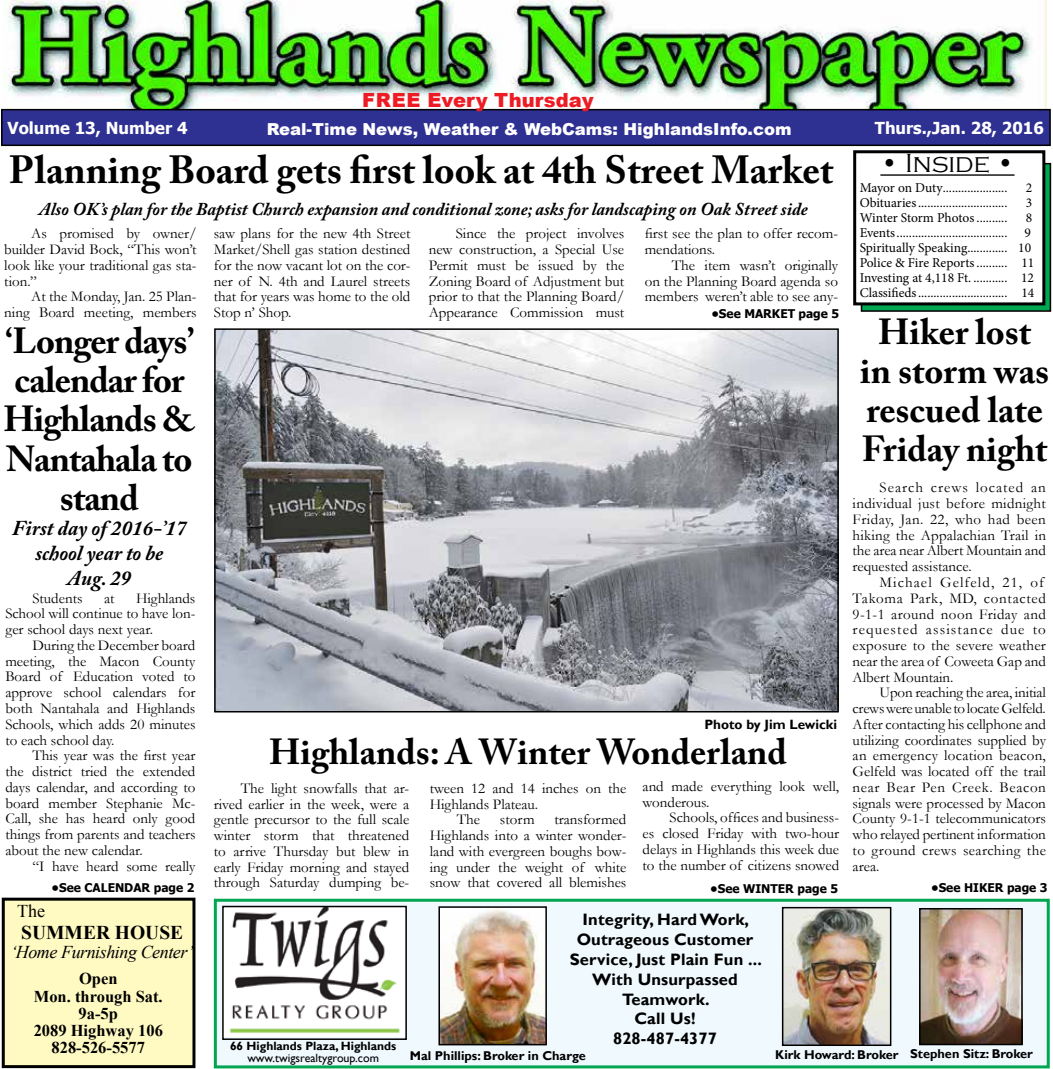
<style>
.page{position:relative;width:1053px;height:1069px;background:#fff}
.page>*{position:absolute;margin:0;border:0;box-sizing:border-box;transform-origin:0 0}
.t1{font:700 39px "Adobe Caslon Pro";color:#000}
.t2{font:700 36px/39px "Adobe Caslon Pro";color:#000;text-align:center}
.t3{font:700 36px/39px "Adobe Caslon Pro";letter-spacing:-.025em;color:#000;text-align:center}
.t4{font:300 27px "Copperplate Gothic";color:#000}
.t5{font:italic 700 21px/25.2px "Adobe Caslon Pro";color:#000;text-align:center}
.t6{font:900 19.5px "Arial";color:#ed1c24}
.t7{font:700 19.5px "Times New Roman";color:#000}
.t8{font:italic 700 18px "Adobe Caslon Pro";color:#000}
.t9{font:italic 18px "Times New Roman";letter-spacing:-.025em;color:#000}
.t10{font:18px "Times New Roman";color:#000}
.t11{font:700 16.5px/19.8px "Gill Sans";letter-spacing:.01em;color:#000;text-align:center}
.t12{font:700 16.5px/17.2px "Times New Roman";color:#000;text-align:center}
.t13{font:900 16.5px "Arial";color:#fff}
.t14{font:700 16.5px "Tahoma";color:#fff}
.t15{font:15px/15.8px "Garamond";color:#000;text-align:justify}
.t16{font:15px/15.8px "Garamond";letter-spacing:.025em;color:#000}
.t17{font:13.5px/15px "Minion Pro";color:#000}
.t18{font:700 13.5px "Gill Sans";color:#000}
.t19{font:700 12.75px "Gill Sans";color:#000}
.t20{font:700 12px "Tahoma";color:#000}
.t21{font:700 12px "Gill Sans";color:#000}
.t22{font:12px "Gill Sans";color:#000}
</style>
<div class="page">
<img style="left:2px;top:0;width:1044px;height:109px">
<div style="left:2px;top:110px;width:1048px;height:35px;background:#2e3092"></div>
<div style="left:1px;top:109px;width:1050px;height:37px;border:2px solid #000"></div>
<div style="left:862px;top:164px;width:188px;height:147px;background:linear-gradient(to right,#00a651,#00a651)"></div>
<div style="left:861px;top:163px;width:190px;height:149px;border:2px solid #000"></div>
<div style="left:855px;top:152px;width:189px;height:152px;background:#fff"></div>
<div style="left:853px;top:150px;width:192px;height:155px;border:3px solid #000"></div>
<hr style="left:880px;top:174px;width:135px;height:2px;background:#000">
<div style="left:3px;top:898px;width:191px;height:168px;background:#fffac2"></div>
<div style="left:2px;top:897px;width:193px;height:170px;border:3px solid #000"></div>
<div style="left:215px;top:900px;width:833px;height:166px;background:#eff9fe"></div>
<div style="left:214px;top:898px;width:836px;height:170px;border:3px solid #00a651"></div>
<img style="left:225px;top:908px;width:179px;height:127px">
<div style="left:222px;top:905px;width:185px;height:134px;border:2px solid #000"></div>
<img style="left:785px;top:909px;width:103px;height:133px">
<div style="left:782px;top:906px;width:109px;height:139px;border:2px solid #000"></div>
<img style="left:922px;top:910px;width:98px;height:131px">
<div style="left:919px;top:907px;width:104px;height:137px;border:2px solid #000"></div>
<img style="left:441px;top:909px;width:103px;height:133px">
<div style="left:438px;top:906px;width:109px;height:139px;border:2px solid #000"></div>
<img style="left:217px;top:331px;width:619px;height:378px">
<div style="left:214px;top:328px;width:625px;height:384px;border:2px solid #000"></div>
<h3 class="t6" style="left:362px;top:86px;width:233px">FREE Every Thursday</h3>
<p class="t14" style="left:8px;top:117px;width:182px">Volume 13, Number 4</p>
<p class="t13" style="left:267px;top:117px;width:526px">Real-Time News, Weather &amp; WebCams: HighlandsInfo.com</p>
<p class="t14" style="left:875px;top:116px;width:170px">Thurs.,Jan. 28, 2016</p>
<h1 class="t1" style="left:9px;top:146px;width:826px">Planning Board gets first look at 4th Street Market</h1>
<p class="t8" style="left:39px;top:198px;width:770px">Also OK’s plan for the Baptist Church expansion and conditional zone; asks for landscaping on Oak Street side</p>
<p class="t15" style="left:4px;top:225px;width:194px;text-indent:27px">As promised by owner/ builder David Bock, “This won’t look like your traditional gas sta&shy;tion.”</p>
<p class="t15" style="left:4px;top:288px;width:194px;text-align:right">At the Monday, Jan. 25 Plan&shy;ning Board meeting, members</p>
<h3 class="t4" style="left:880px;top:149px;width:136px">• Inside •</h3>
<p class="t17" style="left:860px;top:180px;width:149px">Mayor on Duty.....................</p>
<p class="t17" style="left:1026px;top:180px;width:8px">2</p>
<p class="t17" style="left:860px;top:195px;width:149px">Obituaries.............................</p>
<p class="t17" style="left:1026px;top:195px;width:8px">3</p>
<p class="t17" style="left:860px;top:210px;width:149px">Winter Storm Photos ..........</p>
<p class="t17" style="left:1026px;top:210px;width:8px">8</p>
<p class="t17" style="left:860px;top:225px;width:149px">Events....................................</p>
<p class="t17" style="left:860px;top:225px;width:176px;text-indent:165px">9<br>Spiritually Speaking............. 10<br>Police &amp; Fire Reports .......... 11<br>Investing at 4,118 Ft. ........... 12<br>Classifieds............................. 14</p>
<p class="t15" style="left:214px;top:225px;width:198px">saw plans for the new 4th Street Market/Shell gas station destined for the now vacant lot on the cor&shy;ner of N. 4th and Laurel streets that for years was home to the old Stop n’ Shop.</p>
<p class="t15" style="left:429px;top:225px;width:197px;text-indent:27px">Since the project involves new construction, a Special Use Permit must be issued by the Zoning Board of Adjustment but prior to that the Planning Board/ Appearance Commission must</p>
<p class="t15" style="left:645px;top:225px;width:195px">first see the plan to offer recom&shy;mendations.</p>
<p class="t15" style="left:645px;top:257px;width:195px;text-indent:27px">The item wasn’t originally on the Planning Board agenda so members weren’t able to see any-</p>
<p class="t20" style="left:711px;top:305px;width:129px">•See MARKET page 5</p>
<h2 class="t2" style="left:860px;top:312px;width:190px">Hiker lost in storm was rescued late<br>Friday night</h2>
<h2 class="t3" style="left:3px;top:321px;width:193px">‘Longer days’ calendar for<br>Highlands &amp;<br>Nantahala to stand</h2>
<h3 class="t5" style="left:12px;top:515px;width:176px">First day of 2016-’17 school year to be<br>Aug. 29</h3>
<p class="t15" style="left:853px;top:479px;width:195px;text-indent:27px">Search crews located an individual just before midnight Friday, Jan. 22, who had been hiking the Appalachian Trail in the area near Albert Mountain and requested assistance.</p>
<p class="t16" style="left:853px;top:574px;width:195px;text-indent:27px">Michael Gelfeld, 21, of<br>Takoma Park, MD, contacted<br>9-1-1 around noon Friday and requested assistance due to exposure to the severe weather near the area of Coweeta Gap and<br>Albert Mountain.</p>
<p class="t15" style="left:853px;top:684px;width:195px;text-indent:27px">Upon reaching the area, initial crews were unable to locate Gelfeld.<br>After contacting his cellphone and utilizing coordinates supplied by an emergency location beacon, Gelfeld was located off the trail near Bear Pen Creek. Beacon signals were processed by Macon County 9-1-1 telecommunicators who relayed pertinent information to ground crews searching the area.</p>
<p class="t15" style="left:5px;top:589px;width:192px;text-indent:131px">Highlands School will continue to have lon&shy;ger school days next year.</p>
<p class="t15" style="left:5px;top:636px;width:192px;text-indent:27px">During the December board meeting, the Macon County Board of Education voted to approve school calendars for both Nantahala and Highlands Schools, which adds 20 minutes to each school day.</p>
<p class="t15" style="left:5px;top:747px;width:192px;text-indent:27px">This year was the first year the district tried the extended days calendar, and according to board member Stephanie Mc-Call, she has heard only good things from parents and teachers about the new calendar.</p>
<p class="t15" style="left:32px;top:857px;width:165px">“I have heard some really</p>
<p class="t15" style="left:32px;top:589px;width:52px">Students</p>
<p class="t15" style="left:104px;top:589px;width:12px">at</p>
<p class="t18" style="left:704px;top:715px;width:134px">Photo by Jim Lewicki</p>
<h2 class="t2" style="left:269px;top:732px;width:519px">Highlands: A Winter Wonderland</h2>
<p class="t15" style="left:643px;top:777px;width:198px">and made everything look well, wonderous.</p>
<p class="t15" style="left:643px;top:809px;width:198px;text-indent:27px">Schools, offices and business&shy;es closed Friday with two-hour delays in Highlands this week due to the number of citizens snowed</p>
<p class="t15" style="left:214px;top:779px;width:197px;text-indent:27px">The light snowfalls that ar&shy;rived earlier in the week, were a gentle precursor to the full scale winter storm that threatened to arrive Thursday but blew in early Friday morning and stayed through Saturday dumping be-</p>
<p class="t15" style="left:430px;top:779px;width:198px">tween 12 and 14 inches on the</p>
<p class="t15" style="left:430px;top:795px;width:110px">Highlands Plateau.</p>
<p class="t15" style="left:457px;top:811px;width:25px">The</p>
<p class="t15" style="left:500px;top:811px;width:36px">storm</p>
<p class="t15" style="left:430px;top:811px;width:198px;text-indent:125px">transformed Highlands into a winter wonder&shy;land with evergreen boughs bow&shy;ing under the weight of white snow that covered all blemishes</p>
<p class="t20" style="left:710px;top:879px;width:129px">•See WINTER page 5</p>
<p class="t20" style="left:931px;top:878px;width:118px">•See HIKER page 3</p>
<p class="t20" style="left:52px;top:878px;width:144px">•See CALENDAR page 2</p>
<p class="t10" style="left:17px;top:898px;width:29px">The</p>
<p class="t10" style="left:10px;top:905px;width:29px">The</p>
<h3 class="t7" style="left:21px;top:917px;width:163px">SUMMER HOUSE</h3>
<p class="t12" style="left:34px;top:969px;width:131px">Open<br>Mon. through Sat.<br>9a-5p<br>2089 Highway 106<br>828-526-5577</p>
<p class="t9" style="left:10px;top:938px;width:185px">‘Home Furnishing Center’</p>
<p class="t11" style="left:570px;top:910px;width:194px">Integrity, Hard Work,<br>Outrageous Customer<br>Service, Just Plain Fun ...<br>With Unsurpassed<br>Teamwork.<br>Call Us!<br>828-487-4377</p>
<p class="t21" style="left:230px;top:1038px;width:168px">66 Highlands Plaza, Highlands</p>
<p class="t22" style="left:247px;top:1050px;width:133px">www.twigsrealtygroup.com</p>
<p class="t19" style="left:410px;top:1047px;width:178px">Mal Phillips: Broker in Charge</p>
<p class="t19" style="left:775px;top:1046px;width:259px">Kirk Howard: Broker Stephen Sitz: Broker</p>
</div>
